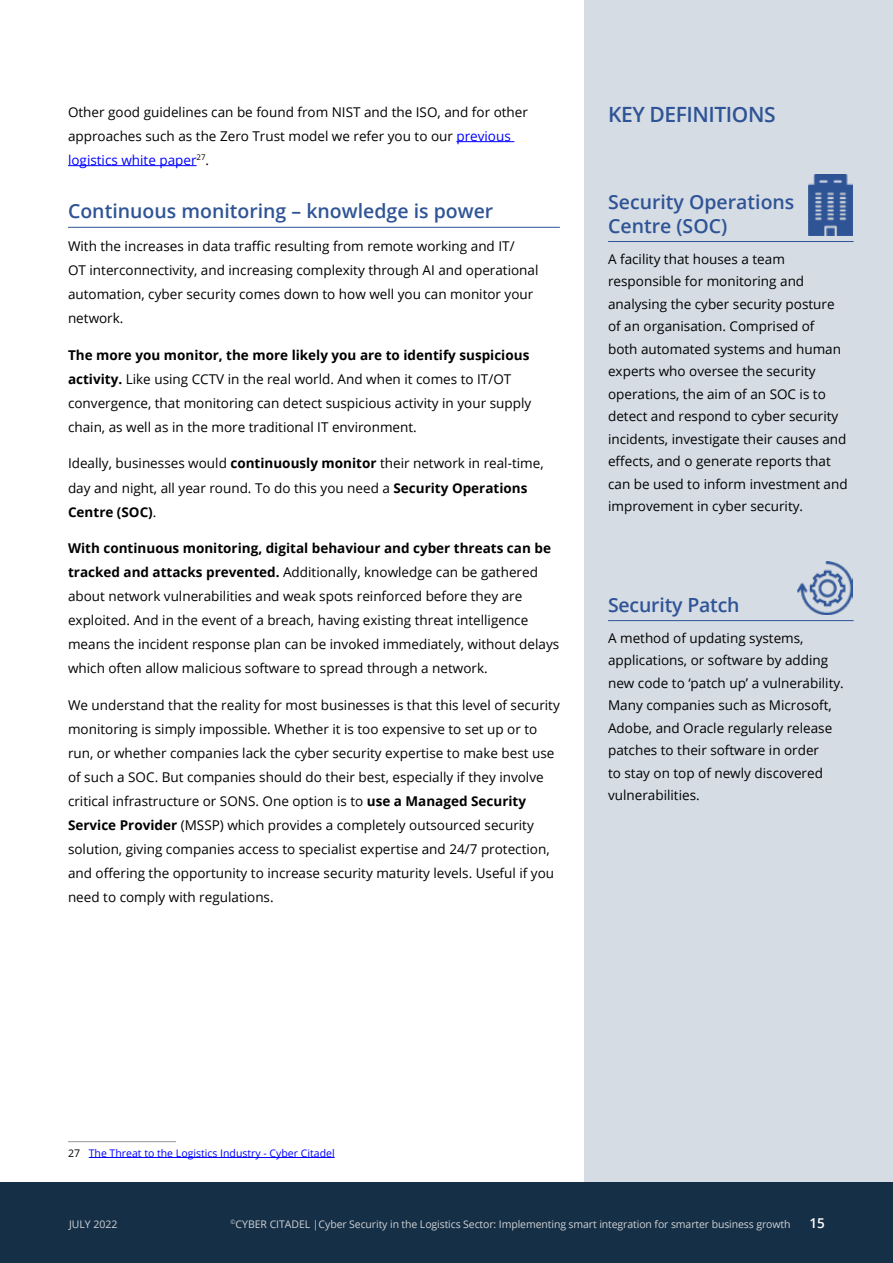
<style>
.page{position:relative;width:893px;height:1263px;background:#fff}
.page>*{position:absolute;margin:0;border:0;box-sizing:border-box;transform-origin:0 0}
.t1{font:600 21px "Open Sans";letter-spacing:-.02em;color:#2f5496}
.t2{font:600 19.5px/24px "Open Sans";color:#2f5496}
.t3{font:13.5px/24px "Open Sans";color:#000}
.t4{font:600 13.5px "Open Sans";color:#fff}
.t5{font:10.5px "Open Sans";letter-spacing:-.01em;color:#d1d2d4}
.t6{font:10.5px "Open Sans";color:#00f}
.s1{color:#00f}
.s2{font-weight:700}
.s3{color:#000}
</style>
<div class="page">
<div style="left:585px;top:0;width:308px;height:1263px;background:#d5dce4"></div>
<hr style="left:608px;top:241px;width:246px;height:1px;background:#2f5496">
<hr style="left:608px;top:620px;width:246px;height:1px;background:#2f5496">
<img style="left:808px;top:174px;width:45px;height:61px">
<img style="left:797px;top:561px;width:56px;height:53px">
<div style="left:0;top:1182px;width:893px;height:81px;background:#152f46"></div>
<hr style="left:456px;top:141px;width:58px;height:1px;background:#00f">
<hr style="left:68px;top:165px;width:129px;height:1px;background:#00f">
<hr style="left:68px;top:227px;width:492px;height:1px;background:#2f5496">
<hr style="left:68px;top:1141px;width:108px;height:1px;background:#939598">
<hr style="left:89px;top:1157px;width:246px;height:1px;background:#00f">
<p class="t3" style="left:68px;top:99px;width:461px">Other good guidelines can be found from NIST and the ISO, and for other approaches such as the Zero Trust model we refer you to our <span class="s1">previous logistics white paper</span><sup>27</sup>.</p>
<h2 class="t2" style="left:68px;top:199px;width:427px">Continuous monitoring – knowledge is power</h2>
<p class="t3" style="left:68px;top:234px;width:472px">With the increases in data traffic resulting from remote working and IT/<br>OT interconnectivity, and increasing complexity through AI and operational automation, cyber security comes down to how well you can monitor your network.</p>
<p class="t3" style="left:68px;top:342px;width:465px"><span class="s2">The more you monitor, the more likely you are to identify suspicious activity.</span> Like using CCTV in the real world. And when it comes to IT/OT convergence, that monitoring can detect suspicious activity in your supply chain, as well as in the more traditional IT environment.</p>
<p class="t3" style="left:68px;top:451px;width:477px">Ideally, businesses would <span class="s2">continuously monitor</span> their network in real-time, day and night, all year round. To do this you need a <span class="s2">Security Operations<br>Centre (SOC)</span>.</p>
<p class="t3" style="left:68px;top:536px;width:493px"><span class="s2">With continuous monitoring, digital behaviour and cyber threats can be tracked and attacks prevented.</span> Additionally, knowledge can be gathered about network vulnerabilities and weak spots reinforced before they are exploited. And in the event of a breach, having existing threat intelligence means the incident response plan can be invoked immediately, without delays which often allow malicious software to spread through a network.</p>
<p class="t3" style="left:68px;top:693px;width:493px">We understand that the reality for most businesses is that this level of security monitoring is simply impossible. Whether it is too expensive to set up or to run, or whether companies lack the cyber security expertise to make best use of such a SOC. But companies should do their best, especially if they involve critical infrastructure or SONS. One option is to <span class="s2">use a Managed Security Service Provider</span> (MSSP) which provides a completely outsourced security solution, giving companies access to specialist expertise and 24/7 protection, and offering the opportunity to increase security maturity levels. Useful if you need to comply with regulations.</p>
<h1 class="t1" style="left:608px;top:100px;width:169px">KEY DEFINITIONS</h1>
<h2 class="t2" style="left:608px;top:189px;width:188px">Security Operations<br>Centre (SOC)</h2>
<p class="t3" style="left:608px;top:247px;width:241px;line-height:22.5px">A facility that houses a team responsible for monitoring and analysing the cyber security posture of an organisation. Comprised of<br>both automated systems and human experts who oversee the security operations, the aim of an SOC is to detect and respond to cyber security incidents, investigate their causes and effects, and o generate reports that can be used to inform investment and improvement in cyber security.</p>
<h2 class="t2" style="left:608px;top:592px;width:133px">Security Patch</h2>
<p class="t3" style="left:608px;top:626px;width:237px;line-height:22.5px">A method of updating systems, applications, or software by adding new code to ‘patch up’ a vulnerability.<br>Many companies such as Microsoft,<br>Adobe, and Oracle regularly release patches to their software in order<br>to stay on top of newly discovered vulnerabilities.</p>
<p class="t6" style="left:68px;top:1146px;width:268px"><span class="s3">27</span> The Threat to the Logistics Industry - Cyber Citadel</p>
<p class="t5" style="left:69px;top:1216px;width:50px">JULY 2022</p>
<p class="t5" style="left:231px;top:1216px;width:561px"><sup>©</sup>CYBER CITADEL |Cyber Security in the Logistics Sector: Implementing smart integration for smarter business growth</p>
<p class="t4" style="left:809px;top:1214px;width:17px">15</p>
</div>
